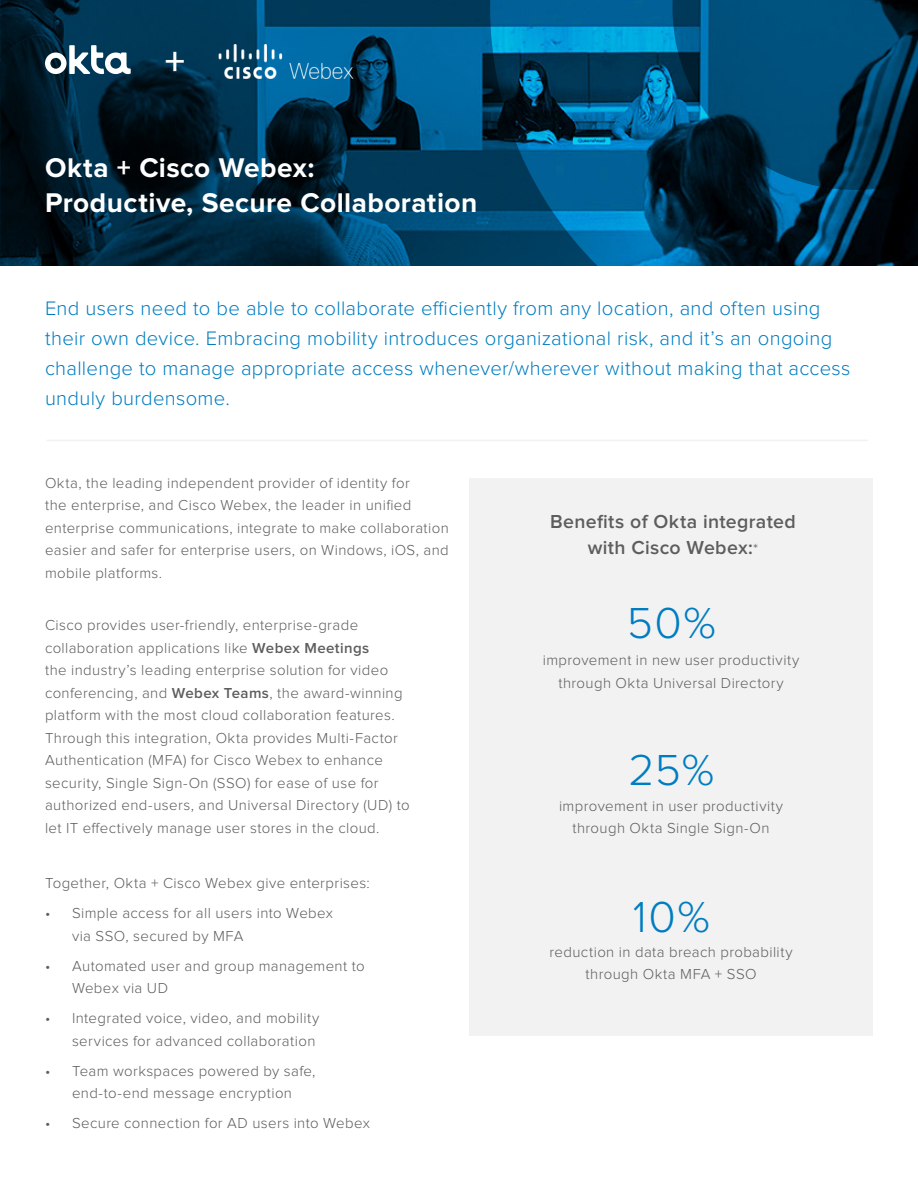
<style>
.page{position:relative;width:918px;height:1188px;background:#fff}
.page>*{position:absolute;margin:0;border:0;box-sizing:border-box;transform-origin:0 0}
.Quote_Okta{font:300 45px "Proxima Nova";color:#007dc1}
.Subhead{font:600 40.5px "Proxima Nova";color:#fff}
.H_1{font:700 28.05px/34.7px "Proxima Nova";letter-spacing:.015em;color:#fff}
.Body_copy{font:300 20.25px/30px "Proxima Nova";letter-spacing:.015em;color:#007dc1}
.Subheads{font:600 19.5px/25.5px "Proxima Nova";letter-spacing:.02em;color:#5d5d5d;text-align:center}
.Body_copy-2{font:300 15px/22.5px "Proxima Nova";letter-spacing:.025em;color:#5d5d5d}
.s1{font-weight:600}
.s2{font-weight:300;font-size:15px}
</style>
<div class="page">
<img style="left:0;top:0;width:490px;height:266px">
<svg style="left:490px;top:0;width:428px;height:266px;background:#004569"></svg>
<svg style="left:45px;top:45px;width:86px;height:29px"></svg>
<hr style="left:46px;top:440px;width:822px;height:1px;background:#e6e6e8">
<div style="left:469px;top:478px;width:404px;height:558px;background:#f2f2f3"></div>
<img style="left:218px;top:45px;width:136px;height:34px">
<p class="Subhead" style="left:165px;top:43px;width:22px">+</p>
<p class="H_1" style="left:45px;top:152px;width:434px">Okta + Cisco Webex:<br>Productive, Secure Collaboration</p>
<p class="Body_copy" style="left:45px;top:294px;width:807px">End users need to be able to collaborate efficiently from any location, and often using their own device. Embracing mobility introduces organizational risk, and it’s an ongoing challenge to manage appropriate access whenever/wherever without making that access unduly burdensome.</p>
<p class="Body_copy-2" style="left:45px;top:472px;width:405px">Okta, the leading independent provider of identity for<br>the enterprise, and Cisco Webex, the leader in unified enterprise communications, integrate to make collaboration easier and safer for enterprise users, on Windows, iOS, and mobile platforms.</p>
<p class="Body_copy-2" style="left:45px;top:615px;width:366px">Cisco provides user-friendly, enterprise-grade collaboration applications like <span class="s1">Webex Meetings<br></span>the industry’s leading enterprise solution for video conferencing, and <span class="s1">Webex Teams</span>, the award-winning platform with the most cloud collaboration features.<br>Through this integration, Okta provides Multi-Factor Authentication (MFA) for Cisco Webex to enhance security, Single Sign-On (SSO) for ease of use for authorized end-users, and Universal Directory (UD) to let IT effectively manage user stores in the cloud.</p>
<p class="Body_copy-2" style="left:45px;top:873px;width:326px">Together, Okta + Cisco Webex give enterprises:</p>
<p class="Body_copy-2" style="left:72px;top:903px;width:263px;text-indent:-27px">• Simple access for all users into Webex via SSO, secured by MFA</p>
<p class="Body_copy-2" style="left:72px;top:955px;width:294px;text-indent:-27px">• Automated user and group management to<br>Webex via UD</p>
<p class="Body_copy-2" style="left:45px;top:1008px;width:276px;text-align:right">• Integrated voice, video, and mobility services for advanced collaboration</p>
<p class="Body_copy-2" style="left:45px;top:1060px;width:272px;text-align:center">• Team workspaces powered by safe, end-to-end message encryption</p>
<p class="Body_copy-2" style="left:45px;top:1113px;width:327px">• Secure connection for AD users into Webex</p>
<p class="Subheads" style="left:550px;top:510px;width:247px">Benefits of Okta integrated with Cisco Webex:<span class="s2">*</span></p>
<p class="Quote_Okta" style="left:627px;top:603px;width:90px">50%</p>
<p class="Body_copy-2" style="left:543px;top:650px;width:258px;text-align:center">improvement in new user productivity through Okta Universal Directory</p>
<p class="Quote_Okta" style="left:629px;top:750px;width:87px">25%</p>
<p class="Body_copy-2" style="left:559px;top:795px;width:226px;text-align:center">improvement in user productivity through Okta Single Sign-On</p>
<p class="Quote_Okta" style="left:633px;top:897px;width:79px">10%</p>
<p class="Body_copy-2" style="left:550px;top:941px;width:245px;text-align:center">reduction in data breach probability through Okta MFA + SSO</p>
</div>
